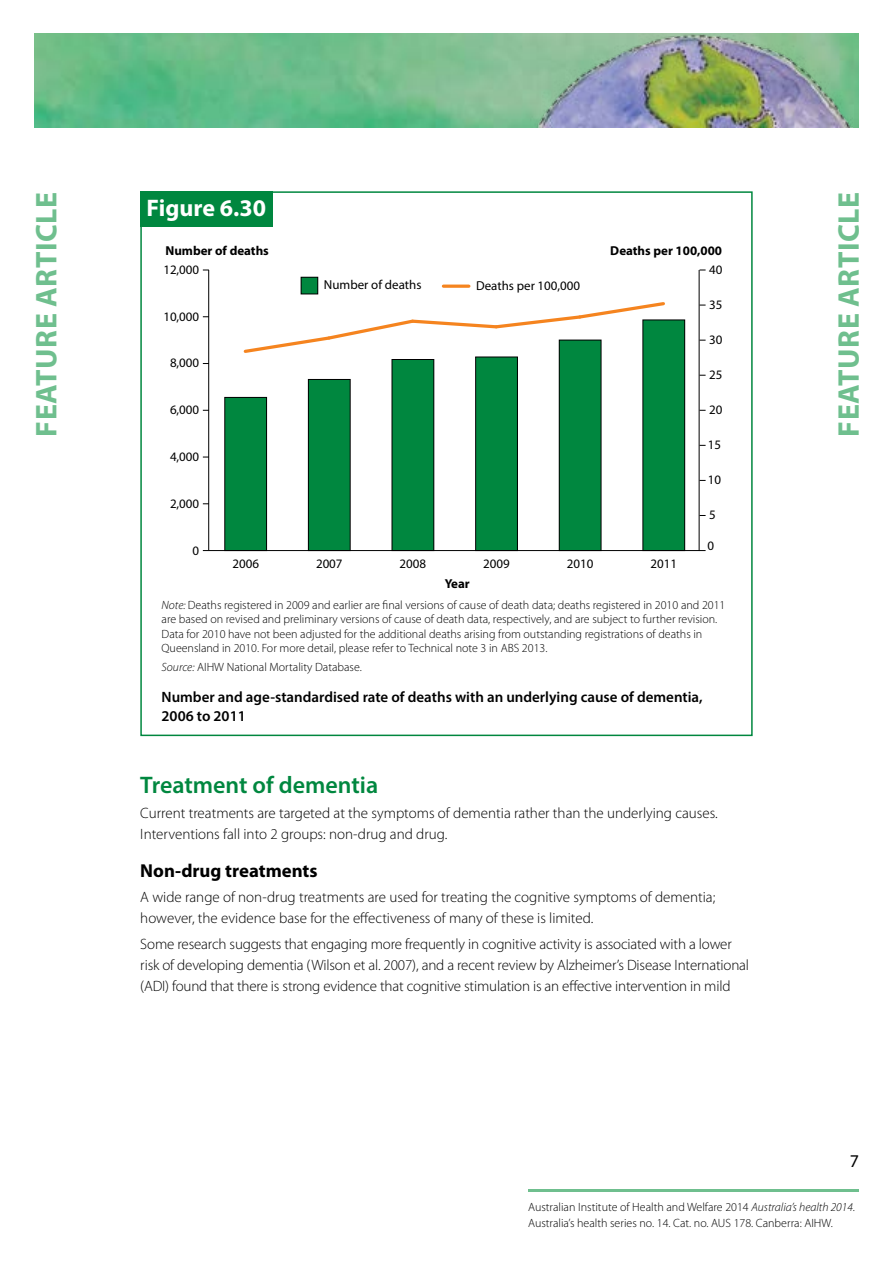
<style>
.page{position:relative;width:893px;height:1263px;background:#fff}
.page>*{position:absolute;margin:0;border:0;box-sizing:border-box;transform-origin:0 0}
.t1{font:700 30px "Myriad Pro";letter-spacing:.02em;color:#6fbf8e}
.BODY_-_Heading_2{font:600 24px "Myriad Pro";color:#00873f}
.t2{font:700 24px "Myriad Pro";color:#fff}
.BODY_-_Heading_3{font:700 18.75px "Myriad Pro";color:#000}
.t3{font:18px "Myriad Pro";color:#000}
.BODY_-_Text{font:300 15px/21px "Myriad Pro";letter-spacing:-.01em;color:#000}
.t4{font:600 15px/18.8px "Myriad Pro";color:#000}
.t5{font:12.9px "Myriad Pro";color:#000}
.t6{font:700 12.9px "Myriad Pro";color:#000}
.t7{font:300 12px/14.4px "Myriad Pro";color:#000}
.s1{font-style:italic}
</style>
<div class="page">
<hr style="left:528px;top:1189px;width:331px;height:2px;background:#6fbf8e">
<img style="left:34px;top:34px;width:825px;height:93px">
<img style="left:530px;top:34px;width:322px;height:93px">
<svg style="left:140px;top:191px;width:613px;height:546px"></svg>
<div style="left:140px;top:191px;width:132px;height:36px;background:#00873f"></div>
<h1 class="t1" style="left:27px;top:437px;width:246px;rotate:-90deg">FEATURE ARTICLE</h1>
<h1 class="t1" style="left:829px;top:437px;width:246px;rotate:-90deg">FEATURE ARTICLE</h1>
<h2 class="t2" style="left:147px;top:192px;width:121px">Figure 6.30</h2>
<p class="t6" style="left:165px;top:242px;width:105px">Number of deaths</p>
<p class="t6" style="left:610px;top:242px;width:113px">Deaths per 100,000</p>
<p class="t5" style="left:476px;top:277px;width:106px">Deaths per 100,000</p>
<p class="t5" style="left:163px;top:262px;width:37px">12,000</p>
<p class="t5" style="left:709px;top:262px;width:15px">40</p>
<p class="t5" style="left:324px;top:276px;width:99px">Number of deaths</p>
<p class="t5" style="left:709px;top:297px;width:15px">35</p>
<p class="t5" style="left:163px;top:308px;width:37px">10,000</p>
<p class="t5" style="left:709px;top:332px;width:15px">30</p>
<p class="t5" style="left:170px;top:355px;width:31px">8,000</p>
<p class="t5" style="left:709px;top:367px;width:15px">25</p>
<p class="t5" style="left:170px;top:402px;width:31px">6,000</p>
<p class="t5" style="left:709px;top:402px;width:15px">20</p>
<p class="t5" style="left:170px;top:449px;width:31px">4,000</p>
<p class="t5" style="left:170px;top:495px;width:31px">2,000</p>
<p class="t5" style="left:193px;top:542px;width:8px">0</p>
<p class="t5" style="left:232px;top:555px;width:28px">2006</p>
<p class="t5" style="left:316px;top:555px;width:28px">2007</p>
<p class="t5" style="left:400px;top:555px;width:28px">2008</p>
<p class="t5" style="left:483px;top:555px;width:28px">2009</p>
<p class="t5" style="left:567px;top:555px;width:28px">2010</p>
<p class="t5" style="left:650px;top:555px;width:28px">2011</p>
<p class="t6" style="left:445px;top:576px;width:26px">Year</p>
<p class="t5" style="left:708px;top:437px;width:15px">15</p>
<p class="t5" style="left:708px;top:472px;width:15px">10</p>
<p class="t5" style="left:709px;top:507px;width:8px">5</p>
<p class="t5" style="left:707px;top:537px;width:8px">0</p>
<p class="t7" style="left:162px;top:598px;width:565px"><span class="s1">Note:</span> Deaths registered in 2009 and earlier are final versions of cause of death data; deaths registered in 2010 and 2011 are based on revised and preliminary versions of cause of death data, respectively, and are subject to further revision.<br>Data for 2010 have not been adjusted for the additional deaths arising from outstanding registrations of deaths in Queensland in 2010. For more detail, please refer to Technical note 3 in ABS 2013.</p>
<p class="t7" style="left:162px;top:659px;width:202px"><span class="s1">Source:</span> AIHW National Mortality Database.</p>
<p class="t4" style="left:162px;top:688px;width:543px">Number and age-standardised rate of deaths with an underlying cause of dementia,<br>2006 to 2011</p>
<h2 class="BODY_-_Heading_2" style="left:140px;top:769px;width:239px">Treatment of dementia</h2>
<p class="BODY_-_Text" style="left:140px;top:802px;width:579px">Current treatments are targeted at the symptoms of dementia rather than the underlying causes.<br>Interventions fall into 2 groups: non-drug and drug.</p>
<h3 class="BODY_-_Heading_3" style="left:140px;top:858px;width:179px">Non-drug treatments</h3>
<p class="BODY_-_Text" style="left:140px;top:887px;width:577px">A wide range of non-drug treatments are used for treating the cognitive symptoms of dementia; however, the evidence base for the effectiveness of many of these is limited.</p>
<p class="BODY_-_Text" style="left:140px;top:933px;width:610px">Some research suggests that engaging more frequently in cognitive activity is associated with a lower risk of developing dementia (Wilson et al. 2007), and a recent review by Alzheimer’s Disease International (ADI) found that there is strong evidence that cognitive stimulation is an effective intervention in mild</p>
<p class="t3" style="left:850px;top:1150px;width:11px">7</p>
<p class="t7" style="left:528px;top:1198px;width:328px;line-height:16.5px">Australian Institute of Health and Welfare 2014 <span class="s1">Australia’s health 2014</span>.<br>Australia’s health series no. 14. Cat. no. AUS 178. Canberra: AIHW.</p>
</div>
